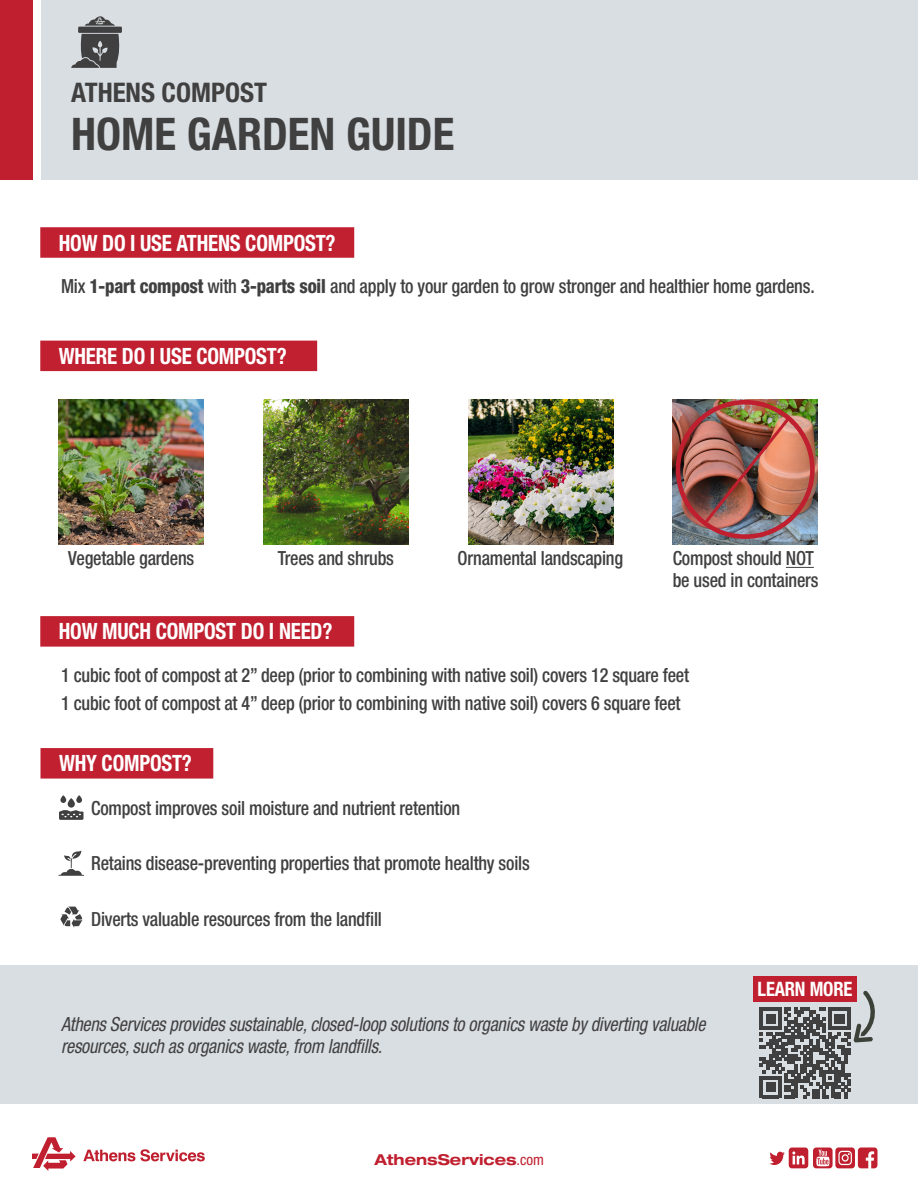
<style>
.page{position:relative;width:918px;height:1188px;background:#fff}
.page>*{position:absolute;margin:0;border:0;box-sizing:border-box;transform-origin:0 0}
.t1{font:700 condensed 45px "Helvetica Neue LT Std";color:#404040}
.t2{font:700 condensed 27px "Helvetica Neue LT Std";color:#404040}
.t3{font:700 condensed 22.5px "Helvetica Neue LT Std";letter-spacing:-.01em;color:#fff;scale:.93 1}
.t4{font:700 condensed 19.95px "Helvetica Neue LT Std";letter-spacing:-.01em;color:#fff;scale:.93 1}
.t5{font:500 condensed 19.5px/21.8px "Helvetica Neue LT Std";letter-spacing:-.01em;color:#404040;scale:.93 1}
.t6{font:italic condensed 19.5px/21.8px "Helvetica Neue LT Std";letter-spacing:-.01em;color:#404040;scale:.93 1}
.t7{font:700 expanded 15px "Helvetica Neue LT Std";color:#bf1f2e}
.s1{font-weight:800}
.s2{font-weight:400;font-stretch:condensed}
</style>
<div class="page">
<div style="left:0;top:0;width:32px;height:179px;background:#bf1f2e"></div>
<div style="left:41px;top:0;width:877px;height:179px;background:#d9dee3"></div>
<svg style="left:83px;top:1149px;width:122px;height:12px"></svg>
<svg style="left:32px;top:1137px;width:44px;height:34px"></svg>
<div style="left:78px;top:27px;width:44px;height:6px;background:#404040"></div>
<svg style="left:71px;top:34px;width:49px;height:34px"></svg>
<div style="left:40px;top:227px;width:314px;height:31px;background:#c02030;border:2px solid #c02030"></div>
<div style="left:40px;top:341px;width:277px;height:30px;background:#c02030"></div>
<svg style="left:786px;top:567px;width:28px;height:1px"></svg>
<div style="left:40px;top:616px;width:314px;height:31px;background:#c02030;border:2px solid #c02030"></div>
<div style="left:41px;top:748px;width:172px;height:31px;background:#c02030;border:2px solid #c02030"></div>
<svg style="left:85px;top:16px;width:30px;height:10px"></svg>
<img style="left:59px;top:400px;width:145px;height:145px">
<img style="left:263px;top:400px;width:145px;height:145px">
<img style="left:468px;top:400px;width:145px;height:145px">
<img style="left:673px;top:400px;width:145px;height:145px">
<svg style="left:58px;top:851px;width:26px;height:25px"></svg>
<div style="left:676px;top:400px;width:139px;height:139px;border:5px solid #bf1f2e;border-radius:50%"></div>
<svg style="left:59px;top:795px;width:24px;height:25px"></svg>
<svg style="left:60px;top:907px;width:23px;height:21px"></svg>
<img style="left:700px;top:414px;width:93px;height:114px">
<div style="left:1px;top:965px;width:917px;height:139px;background:#d9dee3"></div>
<svg style="left:769px;top:1147px;width:108px;height:21px"></svg>
<svg style="left:760px;top:991px;width:115px;height:107px"></svg>
<div style="left:753px;top:976px;width:104px;height:26px;background:#bf1f2e"></div>
<p class="t2" style="left:71px;top:76px;width:197px">ATHENS COMPOST</p>
<p class="t1" style="left:71px;top:107px;width:385px">HOME GARDEN GUIDE</p>
<p class="t3" style="left:59px;top:229px;width:299px">HOW DO I USE ATHENS COMPOST?</p>
<p class="t5" style="left:61px;top:275px;width:812px">Mix <span class="s1">1-part compost</span> with <span class="s1">3-parts soil</span> and apply to your garden to grow stronger and healthier home gardens.</p>
<p class="t3" style="left:59px;top:342px;width:247px">WHERE DO I USE COMPOST?</p>
<p class="t5" style="left:68px;top:547px;width:137px">Vegetable gardens</p>
<p class="t5" style="left:278px;top:547px;width:126px">Trees and shrubs</p>
<p class="t5" style="left:458px;top:547px;width:180px">Ornamental landscaping</p>
<p class="t5" style="left:673px;top:547px;width:158px">Compost should NOT be used in containers</p>
<p class="t3" style="left:59px;top:618px;width:296px">HOW MUCH COMPOST DO I NEED?</p>
<p class="t5" style="left:61px;top:664px;width:677px">1 cubic foot of compost at 2” deep (prior to combining with native soil) covers 12 square feet</p>
<p class="t5" style="left:61px;top:692px;width:668px">1 cubic foot of compost at 4” deep (prior to combining with native soil) covers 6 square feet</p>
<p class="t3" style="left:59px;top:750px;width:145px">WHY COMPOST?</p>
<p class="t5" style="left:91px;top:797px;width:398px">Compost improves soil moisture and nutrient retention</p>
<p class="t5" style="left:91px;top:852px;width:473px">Retains disease-preventing properties that promote healthy soils</p>
<p class="t5" style="left:91px;top:908px;width:314px">Diverts valuable resources from the landfill</p>
<p class="t6" style="left:61px;top:1014px;width:695px">Athens Services provides sustainable, closed-loop solutions to organics waste by diverting valuable resources, such as organics waste, from landfills.</p>
<p class="t7" style="left:374px;top:1150px;width:171px">AthensServices<span class="s2">.com</span></p>
<p class="t4" style="left:758px;top:977px;width:103px">LEARN MORE</p>
</div>
